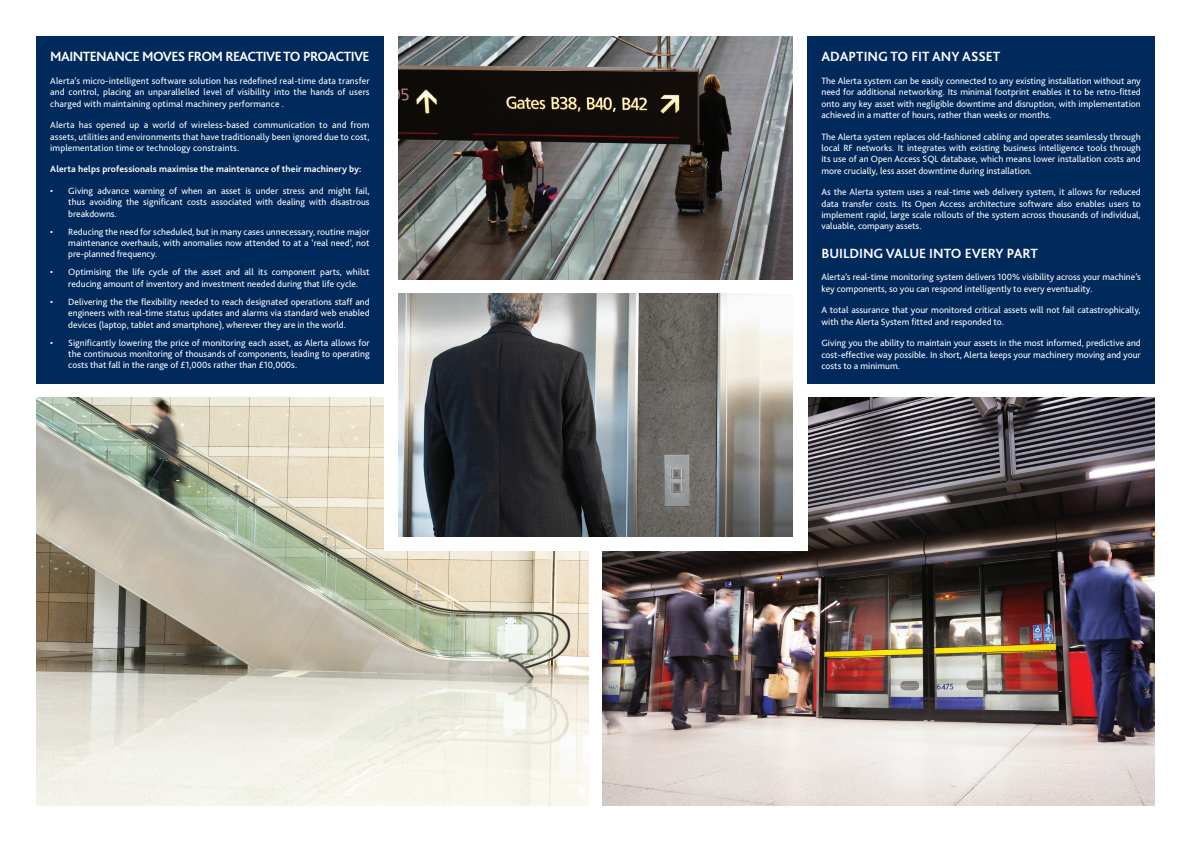
<style>
.page{position:relative;width:1191px;height:842px;background:#fff}
.page>*{position:absolute;margin:0;border:0;box-sizing:border-box;transform-origin:0 0}
.t1{font:700 14px "Bliss 2";color:#fff}
.t2{font:700 14px "Bliss 2";letter-spacing:-.04em;color:#fff}
.t3{font:9.5px/11.4px "Bliss 2";color:#fff;text-align:justify}
.t4{font:700 9.5px "Bliss 2";letter-spacing:.01em;color:#fff}
</style>
<div class="page">
<div style="left:36px;top:36px;width:348px;height:348px;background:#00295c"></div>
<div style="left:807px;top:36px;width:348px;height:348px;background:#00295c"></div>
<img style="left:602px;top:398px;width:553px;height:408px">
<img style="left:36px;top:398px;width:552px;height:408px">
<img style="left:398px;top:36px;width:395px;height:243px">
<div style="left:384px;top:389px;width:423px;height:161px;background:#fff"></div>
<img style="left:398px;top:293px;width:395px;height:243px">
<p class="t2" style="left:50px;top:48px;width:321px">MAINTENANCE MOVES FROM REACTIVE TO PROACTIVE</p>
<p class="t3" style="left:50px;top:75px;width:321px">Alerta’s micro-intelligent software solution has redefined real-time data transfer and control, placing an unparallelled level of visibility into the hands of users charged with maintaining optimal machinery performance .</p>
<p class="t3" style="left:50px;top:119px;width:321px">Alerta has opened up a world of wireless-based communication to and from assets, utilities and environments that have traditionally been ignored due to cost, implementation time or technology constraints.</p>
<p class="t4" style="left:50px;top:163px;width:313px">Alerta helps professionals maximise the maintenance of their machinery by:</p>
<p class="t3" style="left:68px;top:185px;width:303px;text-indent:-18px">• Giving advance warning of when an asset is under stress and might fail, thus avoiding the significant costs associated with dealing with disastrous breakdowns.</p>
<p class="t3" style="left:68px;top:225px;width:303px;text-indent:-18px">• Reducing the need for scheduled, but in many cases unnecessary, routine major maintenance overhauls, with anomalies now attended to at a ‘real need’, not pre-planned frequency.</p>
<p class="t3" style="left:68px;top:266px;width:303px;text-indent:-18px">• Optimising the life cycle of the asset and all its component parts, whilst reducing amount of inventory and investment needed during that life cycle.</p>
<p class="t3" style="left:68px;top:296px;width:303px;text-indent:-18px">• Delivering the the flexibility needed to reach designated operations staff and engineers with real-time status updates and alarms via standard web enabled devices (laptop, tablet and smartphone), wherever they are in the world.</p>
<p class="t3" style="left:68px;top:336px;width:303px;text-indent:-18px">• Significantly lowering the price of monitoring each asset, as Alerta allows for the continuous monitoring of thousands of components, leading to operating costs that fall in the range of £1,000s rather than £10,000s.</p>
<p class="t1" style="left:821px;top:48px;width:180px">ADAPTING TO FIT ANY ASSET</p>
<p class="t3" style="left:821px;top:75px;width:321px">The Alerta system can be easily connected to any existing installation without any need for additional networking. Its minimal footprint enables it to be retro-fitted onto any key asset with negligible downtime and disruption, with implementation achieved in a matter of hours, rather than weeks or months.</p>
<p class="t3" style="left:821px;top:130px;width:321px">The Alerta system replaces old-fashioned cabling and operates seamlessly through local RF networks. It integrates with existing business intelligence tools through its use of an Open Access SQL database, which means lower installation costs and more crucially, less asset downtime during installation.</p>
<p class="t3" style="left:821px;top:186px;width:321px">As the Alerta system uses a real-time web delivery system, it allows for reduced data transfer costs. Its Open Access architecture software also enables users to implement rapid, large scale rollouts of the system across thousands of individual, valuable, company assets.</p>
<p class="t1" style="left:821px;top:244px;width:218px">BUILDING VALUE INTO EVERY PART</p>
<p class="t3" style="left:821px;top:271px;width:321px">Alerta’s real-time monitoring system delivers 100% visibility across your machine’s key components, so you can respond intelligently to every eventuality.</p>
<p class="t3" style="left:821px;top:304px;width:321px">A total assurance that your monitored critical assets will not fail catastrophically, with the Alerta System fitted and responded to.</p>
<p class="t3" style="left:821px;top:337px;width:321px">Giving you the ability to maintain your assets in the most informed, predictive and cost-effective way possible. In short, Alerta keeps your machinery moving and your costs to a minimum.</p>
</div>
